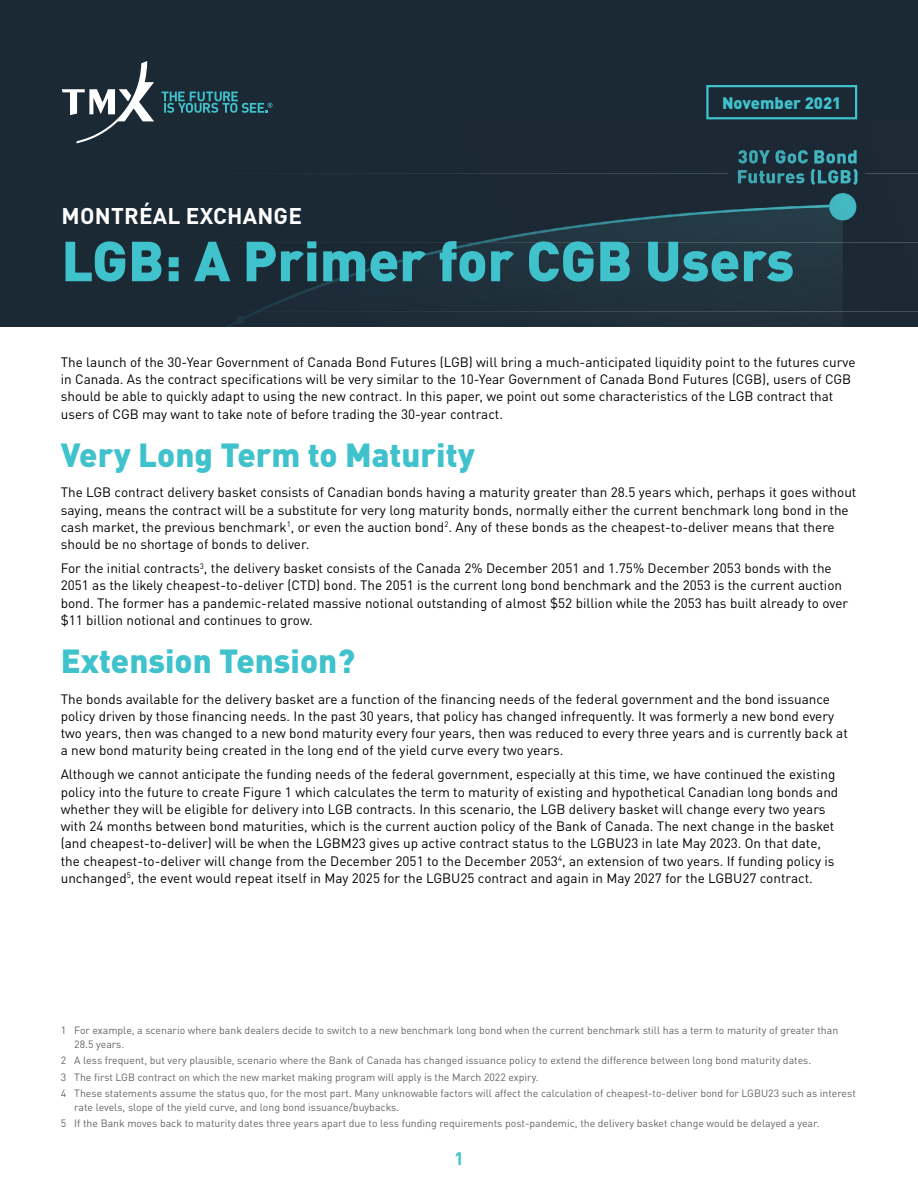
<style>
.page{position:relative;width:918px;height:1188px;background:#fff}
.page>*{position:absolute;margin:0;border:0;box-sizing:border-box;transform-origin:0 0}
.t1{font:900 55.5px "DIN Pro";color:#40c2cc}
.t2{font:900 33px "DIN Pro";color:#40c2cc}
.t3{font:700 22.5px "DIN Pro";letter-spacing:.01em;color:#fff}
.t4{font:700 18px "DIN Pro";color:#40c2cc}
.t5{font:900 16.5px "DIN Pro";color:#40c2cc}
.t6{font:13.5px/17.2px "DIN Pro";color:#000}
.t7{font:10.5px/16.5px "DIN Pro";color:#636466}
</style>
<div class="page">
<svg style="left:753px;top:0;width:165px;height:327px;background:#1e313c"></svg>
<div style="left:0;top:0;width:753px;height:327px;background:#1b2935"></div>
<svg style="left:62px;top:61px;width:92px;height:82px"></svg>
<svg style="left:162px;top:92px;width:111px;height:21px"></svg>
<div style="left:706px;top:85px;width:151px;height:34px;border:2px solid #40c2cc"></div>
<p class="t5" style="left:722px;top:89px;width:121px">November 2021</p>
<h3 class="t3" style="left:62px;top:199px;width:242px">MONTRÉAL EXCHANGE</h3>
<h1 class="t1" style="left:62px;top:217px;width:734px">LGB: A Primer for CGB Users</h1>
<p class="t6" style="left:61px;top:353px;width:796px">The launch of the 30-Year Government of Canada Bond Futures (LGB) will bring a much-anticipated liquidity point to the futures curve in Canada. As the contract specifications will be very similar to the 10-Year Government of Canada Bond Futures (CGB), users of CGB should be able to quickly adapt to using the new contract. In this paper, we point out some characteristics of the LGB contract that users of CGB may want to take note of before trading the 30-year contract.</p>
<h2 class="t2" style="left:61px;top:428px;width:416px">Very Long Term to Maturity</h2>
<p class="t6" style="left:61px;top:483px;width:797px">The LGB contract delivery basket consists of Canadian bonds having a maturity greater than 28.5 years which, perhaps it goes without saying, means the contract will be a substitute for very long maturity bonds, normally either the current benchmark long bond in the cash market, the previous benchmark<sup>1</sup>, or even the auction bond<sup>2</sup>. Any of these bonds as the cheapest-to-deliver means that there should be no shortage of bonds to deliver.</p>
<p class="t6" style="left:61px;top:559px;width:789px">For the initial contracts<sup>3</sup>, the delivery basket consists of the Canada 2% December 2051 and 1.75% December 2053 bonds with the 2051 as the likely cheapest-to-deliver (CTD) bond. The 2051 is the current long bond benchmark and the 2053 is the current auction bond. The former has a pandemic-related massive notional outstanding of almost $52 billion while the 2053 has built already to over $11 billion notional and continues to grow.</p>
<h2 class="t2" style="left:61px;top:635px;width:296px">Extension Tension?</h2>
<p class="t6" style="left:61px;top:689px;width:789px">The bonds available for the delivery basket are a function of the financing needs of the federal government and the bond issuance policy driven by those financing needs. In the past 30 years, that policy has changed infrequently. It was formerly a new bond every two years, then was changed to a new bond maturity every four years, then was reduced to every three years and is currently back at a new bond maturity being created in the long end of the yield curve every two years.</p>
<p class="t6" style="left:61px;top:765px;width:779px">Although we cannot anticipate the funding needs of the federal government, especially at this time, we have continued the existing policy into the future to create Figure 1 which calculates the term to maturity of existing and hypothetical Canadian long bonds and whether they will be eligible for delivery into LGB contracts. In this scenario, the LGB delivery basket will change every two years with 24 months between bond maturities, which is the current auction policy of the Bank of Canada. The next change in the basket (and cheapest-to-deliver) will be when the LGBM23 gives up active contract status to the LGBU23 in late May 2023. On that date, the cheapest-to-deliver will change from the December 2051 to the December 2053<sup>4</sup>, an extension of two years. If funding policy is unchanged<sup>5</sup>, the event would repeat itself in May 2025 for the LGBU25 contract and again in May 2027 for the LGBU27 contract.</p>
<p class="t7" style="left:74px;top:1023px;width:766px;line-height:13.5px;text-indent:-14px">1 For example, a scenario where bank dealers decide to switch to a new benchmark long bond when the current benchmark still has a term to maturity of greater than<br>28.5 years.</p>
<p class="t7" style="left:61px;top:1052px;width:797px">2 A less frequent, but very plausible, scenario where the Bank of Canada has changed issuance policy to extend the difference between long bond maturity dates.<br>3 The first LGB contract on which the new market making program will apply is the March 2022 expiry.<br>4 These statements assume the status quo, for the most part. Many unknowable factors will affect the calculation of cheapest-to-deliver bond for LGBU23 such as interest</p>
<p class="t7" style="left:61px;top:1098px;width:760px;text-indent:14px">rate levels, slope of the yield curve, and long bond issuance/buybacks.<br>5 If the Bank moves back to maturity dates three years apart due to less funding requirements post-pandemic, the delivery basket change would be delayed a year.</p>
<h3 class="t4" style="left:454px;top:1144px;width:11px">1</h3>
</div>
